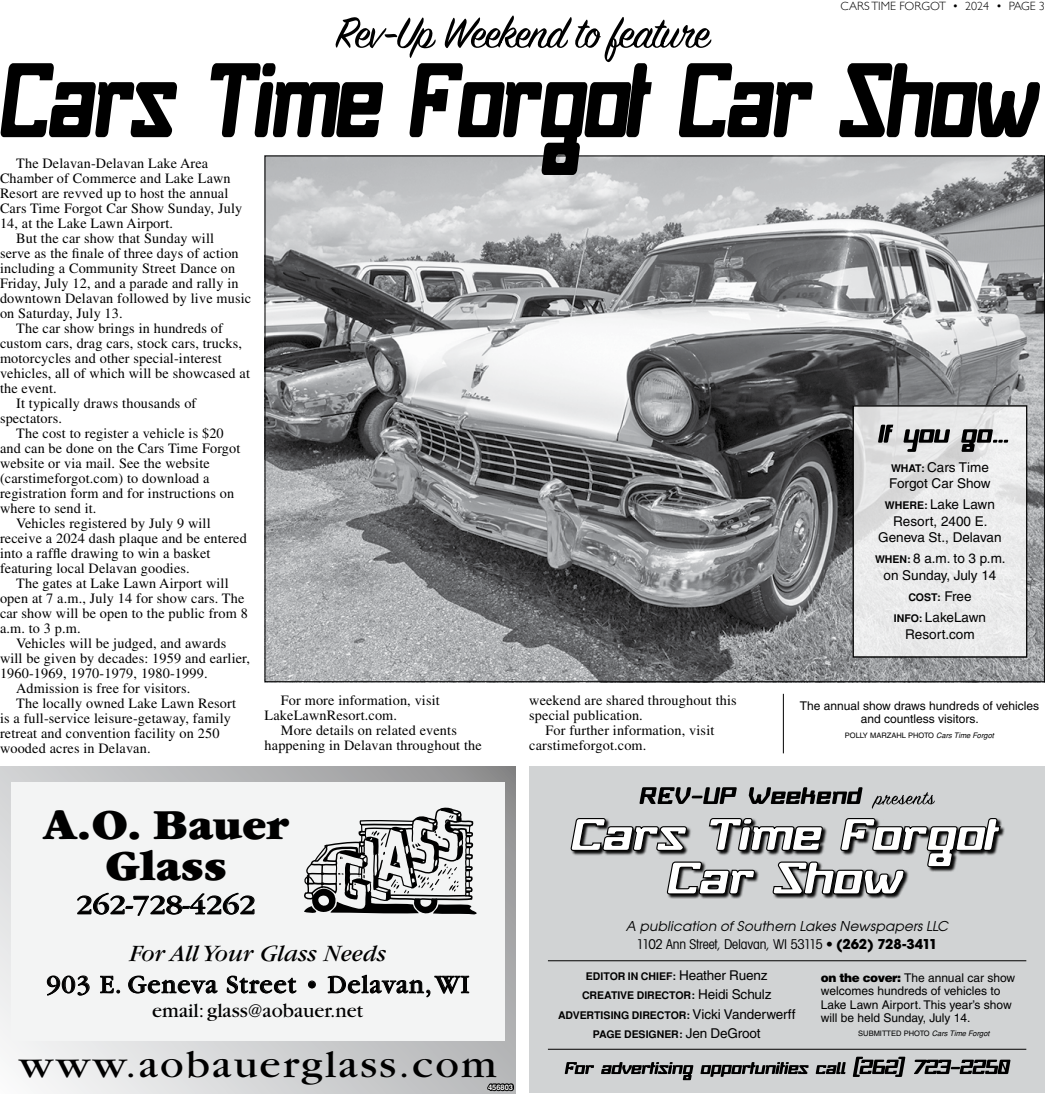
<style>
.page{position:relative;width:1045px;height:1094px;background:#fff}
.page>*{position:absolute;margin:0;border:0;box-sizing:border-box;transform-origin:0 0}
.t1{font:900 44.7px/40.7px "Garamond";color:#000;text-align:center}
.t2{font:39.3px "Garamond";letter-spacing:.05em;color:#000;scale:1.1 1}
.t3{font:28.5px "Garamond";color:#000;scale:1.1 1}
.t4{font:26.4px "Garamond";letter-spacing:.04em;color:#000}
.t5{font:italic 24.45px "Garamond";color:#000}
.t6{font:20.25px "Garamond";color:#000}
.t7{font:14.25px/15px "Times";letter-spacing:.01em;color:#000}
.t8{font:13.5px/16.5px "Helvetica";color:#000;text-align:center}
.t9{font:italic 13.5px/18px "Avant Garde";letter-spacing:.015em;color:#000;text-align:center}
.t10{font:12px/13.5px "Helvetica";color:#000}
.t11{font:300 12px "Gill Sans";color:#000}
.t12{font:700 10.5px/19.5px "Helvetica";color:#000;text-align:center}
.t13{font:7.5px "Helvetica";color:#000}
.t14{font:700 7.5px "Helvetica";color:#fff}
.s1{font-weight:700;font-size:10.5px}
.s2{font-weight:400;font-size:13.5px}
.s3{font-style:italic}
.s4{font-style:normal;font-stretch:condensed}
.s5{font-weight:700;font-style:normal}
.s6{font-weight:900}
</style>
<div class="page">
<div style="left:529px;top:766px;width:515px;height:327px;background:#d1d3d4"></div>
<svg style="left:564px;top:1056px;width:446px;height:24px"></svg>
<hr style="left:547px;top:1048px;width:478px;height:1px;background:#000">
<hr style="left:547px;top:960px;width:478px;height:1px;background:#000">
<svg style="left:0;top:766px;width:515px;height:327px;background:#cccdce"></svg>
<svg style="left:485px;top:1081px;width:30px;height:12px"></svg>
<div style="left:11px;top:782px;width:493px;height:258px;background:#f3f4f4"></div>
<svg style="left:304px;top:807px;width:172px;height:107px"></svg>
<svg style="left:77px;top:892px;width:178px;height:24px"></svg>
<svg style="left:46px;top:975px;width:44px;height:21px"></svg>
<svg style="left:100px;top:975px;width:20px;height:18px"></svg>
<svg style="left:128px;top:975px;width:90px;height:19px"></svg>
<svg style="left:226px;top:975px;width:71px;height:19px"></svg>
<div style="left:308px;top:980px;width:8px;height:8px;border:1px solid #000;border-radius:50%"></div>
<svg style="left:327px;top:974px;width:142px;height:23px"></svg>
<div style="left:666px;top:861px;width:242px;height:38px;background:#000;opacity:.95"></div>
<svg style="left:570px;top:818px;width:430px;height:77px"></svg>
<svg style="left:639px;top:787px;width:295px;height:21px"></svg>
<img style="left:266px;top:158px;width:776px;height:522px">
<svg style="left:1px;top:63px;width:1038px;height:112px"></svg>
<svg style="left:335px;top:15px;width:376px;height:48px"></svg>
<svg style="left:854px;top:407px;width:170px;height:248px;fill:#eaeaeb"></svg>
<div style="left:852px;top:405px;width:174px;height:252px;border:1px solid #000"></div>
<hr style="left:782px;top:694px;width:1px;height:59px;background:#000">
<svg style="left:877px;top:424px;width:130px;height:28px;background:#a2a2a2"></svg>
<p class="t11" style="left:840px;top:-4px;width:206px">CARS TIME FORGOT • 2024 • PAGE 3</p>
<p class="t7" style="left:16px;top:155px;width:193px">The Delavan-Delavan Lake Area</p>
<p class="t7" style="left:0;top:170px;width:232px">Chamber of Commerce and Lake Lawn</p>
<p class="t7" style="left:0;top:185px;width:230px">Resort are revved up to host the annual</p>
<p class="t7" style="left:0;top:200px;width:244px">Cars Time Forgot Car Show Sunday, July</p>
<p class="t7" style="left:0;top:215px;width:174px">14, at the Lake Lawn Airport.</p>
<p class="t7" style="left:16px;top:230px;width:199px">But the car show that Sunday will</p>
<p class="t7" style="left:0;top:245px;width:240px">serve as the finale of three days of action</p>
<p class="t7" style="left:0;top:260px;width:237px">including a Community Street Dance on</p>
<p class="t7" style="left:0;top:275px;width:240px">Friday, July 12, and a parade and rally in</p>
<p class="t7" style="left:0;top:290px;width:252px">downtown Delavan followed by live music</p>
<p class="t7" style="left:0;top:305px;width:124px">on Saturday, July 13.</p>
<p class="t7" style="left:16px;top:320px;width:208px">The car show brings in hundreds of</p>
<p class="t7" style="left:0;top:335px;width:243px">custom cars, drag cars, stock cars, trucks,</p>
<p class="t7" style="left:0;top:350px;width:223px">motorcycles and other special-interest</p>
<p class="t7" style="left:0;top:365px;width:251px">vehicles, all of which will be showcased at</p>
<p class="t7" style="left:0;top:380px;width:58px">the event.</p>
<p class="t7" style="left:16px;top:395px;width:182px">It typically draws thousands of</p>
<p class="t7" style="left:0;top:410px;width:63px">spectators.</p>
<p class="t7" style="left:16px;top:425px;width:209px">The cost to register a vehicle is $20</p>
<p class="t7" style="left:0;top:440px;width:242px">and can be done on the Cars Time Forgot</p>
<p class="t7" style="left:0;top:455px;width:211px">website or via mail. See the website</p>
<p class="t7" style="left:0;top:470px;width:211px">(carstimeforgot.com) to download a</p>
<p class="t7" style="left:0;top:485px;width:236px">registration form and for instructions on</p>
<p class="t7" style="left:0;top:500px;width:98px">where to send it.</p>
<p class="t7" style="left:16px;top:515px;width:196px">Vehicles registered by July 9 will</p>
<p class="t7" style="left:0;top:530px;width:248px">receive a 2024 dash plaque and be entered</p>
<p class="t7" style="left:0;top:545px;width:212px">into a raffle drawing to win a basket</p>
<p class="t7" style="left:0;top:560px;width:191px">featuring local Delavan goodies.</p>
<p class="t7" style="left:16px;top:575px;width:214px">The gates at Lake Lawn Airport will</p>
<p class="t7" style="left:0;top:590px;width:246px">open at 7 a.m., July 14 for show cars. The</p>
<p class="t7" style="left:0;top:605px;width:249px">car show will be open to the public from 8</p>
<p class="t7" style="left:0;top:620px;width:82px">a.m. to 3 p.m.</p>
<p class="t7" style="left:16px;top:635px;width:211px">Vehicles will be judged, and awards</p>
<p class="t7" style="left:0;top:650px;width:251px">will be given by decades: 1959 and earlier,</p>
<p class="t7" style="left:0;top:665px;width:209px">1960-1969, 1970-1979, 1980-1999.</p>
<p class="t7" style="left:16px;top:680px;width:176px">Admission is free for visitors.</p>
<p class="t7" style="left:16px;top:695px;width:221px">The locally owned Lake Lawn Resort</p>
<p class="t7" style="left:0;top:710px;width:232px">is a full-service leisure-getaway, family</p>
<p class="t7" style="left:0;top:725px;width:221px">retreat and convention facility on 250</p>
<p class="t7" style="left:0;top:740px;width:152px">wooded acres in Delavan.</p>
<p class="t7" style="left:264px;top:692px;width:177px;text-indent:16px">For more information, visit<br>LakeLawnResort.com.</p>
<p class="t7" style="left:264px;top:722px;width:218px;text-indent:16px">More details on related events happening in Delavan throughout the</p>
<p class="t7" style="left:529px;top:692px;width:209px">weekend are shared throughout this</p>
<p class="t7" style="left:529px;top:707px;width:115px">special publication.</p>
<p class="t7" style="left:545px;top:722px;width:170px">For further information, visit</p>
<p class="t7" style="left:529px;top:737px;width:119px">carstimeforgot.com.</p>
<p class="t8" style="left:888px;top:458px;width:103px;text-align:left"><span class="s1">WHAT:</span> Cars Time<br>Forgot Car Show</p>
<p class="t8" style="left:877px;top:496px;width:125px"><span class="s1">WHERE:</span> Lake Lawn<br>Resort, 2400 E.<br>Geneva St., Delavan</p>
<p class="t8" style="left:874px;top:550px;width:132px"><span class="s1">WHEN:</span> 8 a.m. to 3 p.m. on Sunday, July 14</p>
<p class="t12" style="left:908px;top:587px;width:65px">COST: <span class="s2">Free</span></p>
<p class="t8" style="left:893px;top:609px;width:94px"><span class="s1">INFO:</span> LakeLawn<br>Resort.com</p>
<p class="t10" style="left:799px;top:698px;width:241px;text-align:center">The annual show draws hundreds of vehicles and countless visitors.</p>
<p class="t13" style="left:844px;top:731px;width:151px">POLLY MARZAHL PHOTO <span class="s3">Cars Time Forgot</span></p>
<h1 class="t1" style="left:43px;top:805px;width:247px">A.O. Bauer<br>Glass</h1>
<h3 class="t3" style="left:76px;top:890px;width:165px">262-728-4262</h3>
<h3 class="t5" style="left:130px;top:940px;width:258px">For All Your Glass Needs</h3>
<h3 class="t4" style="left:46px;top:970px;width:424px">903 E. Geneva Street • Delavan, WI</h3>
<h3 class="t6" style="left:152px;top:1000px;width:213px">email: glass@aobauer.net</h3>
<h2 class="t2" style="left:19px;top:1043px;width:436px">www.aobauerglass.com</h2>
<p class="t14" style="left:488px;top:1082px;width:27px">456803</p>
<p class="t9" style="left:625px;top:916px;width:324px">A publication of Southern Lakes Newspapers LLC<br><span class="s4">1102 Ann Street, Delavan, WI 53115 •</span> <span class="s5">(262) 728-3411</span></p>
<p class="t12" style="left:558px;top:966px;width:239px">EDITOR IN CHIEF: <span class="s2">Heather Ruenz<br></span>CREATIVE DIRECTOR: <span class="s2">Heidi Schulz </span>ADVERTISING DIRECTOR: <span class="s2">Vicki Vanderwerff </span>PAGE DESIGNER: <span class="s2">Jen DeGroot</span></p>
<p class="t10" style="left:820px;top:970px;width:196px"><span class="s6">on the cover:</span> The annual car show welcomes hundreds of vehicles to<br>Lake Lawn Airport. This year’s show will be held Sunday, July 14.</p>
<p class="t13" style="left:857px;top:1028px;width:133px">SUBMITTED PHOTO <span class="s3">Cars Time Forgot</span></p>
</div>
